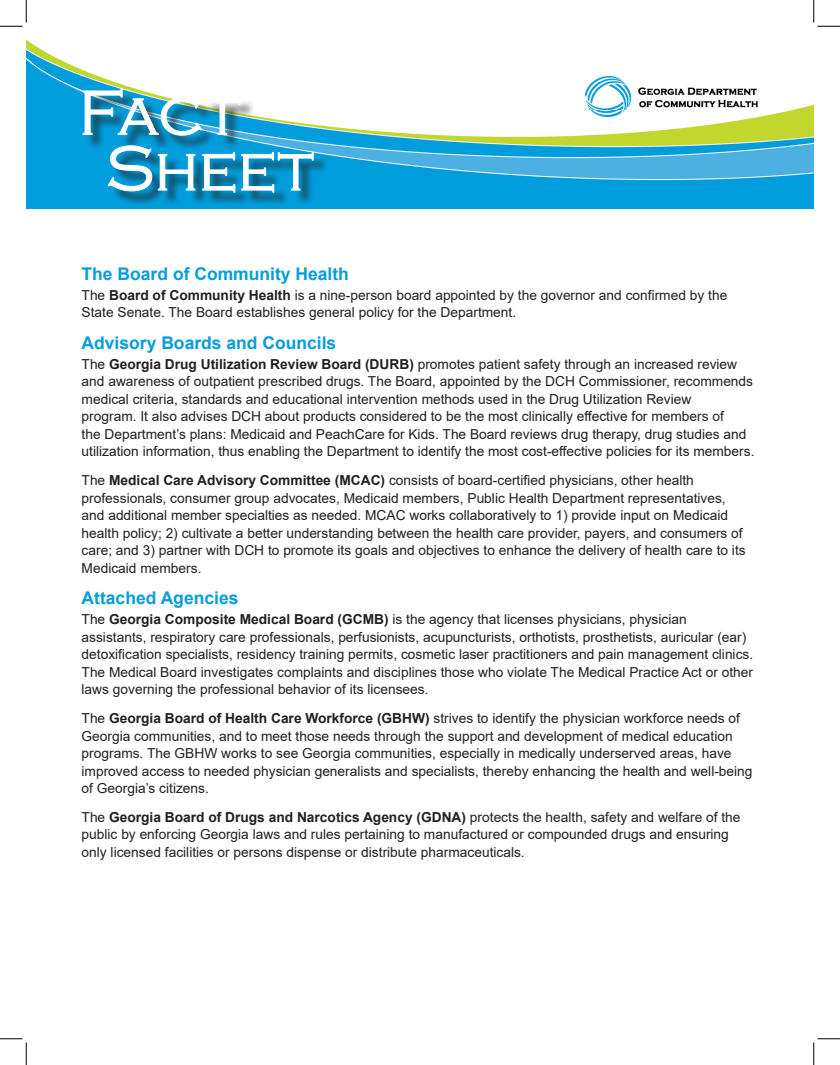
<style>
.page{position:relative;width:840px;height:1065px;background:#fff}
.page>*{position:absolute;margin:0;border:0;box-sizing:border-box;transform-origin:0 0}
.text{font:300 65.25px "Copperplate Gothic";color:#fff}
.Subhead{font:700 17.5px "Arial";color:#069ddc}
.text-2{font:13.75px/17.5px "Arial";color:#231f20}
.s1{font-weight:700}
</style>
<div class="page">
<img style="left:26px;top:39px;width:788px;height:169px">
<div style="left:85px;top:91px;width:170px;height:60px;background:#231f20;opacity:.75"></div>
<img style="left:83px;top:89px;width:157px;height:47px">
<div style="left:111px;top:147px;width:218px;height:60px;background:#231f20;opacity:.75"></div>
<svg style="left:108px;top:145px;width:44px;height:46px;background:#289ac8"></svg>
<svg style="left:158px;top:154px;width:37px;height:36px"></svg>
<svg style="left:202px;top:152px;width:33px;height:41px"></svg>
<svg style="left:241px;top:152px;width:73px;height:41px;background:#2697c5"></svg>
<img style="left:586px;top:77px;width:172px;height:39px">
<svg style="left:0;top:0;width:27px;height:27px"></svg>
<svg style="left:0;top:1039px;width:27px;height:26px"></svg>
<svg style="left:814px;top:0;width:26px;height:27px"></svg>
<svg style="left:814px;top:1039px;width:26px;height:26px"></svg>
<p class="text" style="left:78px;top:78px;width:164px">Fact</p>
<p class="text" style="left:106px;top:133px;width:210px">Sheet</p>
<p class="Subhead" style="left:82px;top:261px;width:269px">The Board of Community Health</p>
<p class="text-2" style="left:82px;top:286px;width:647px">The <span class="s1">Board of Community Health</span> is a nine-person board appointed by the governor and confirmed by the<br>State Senate. The Board establishes general policy for the Department.</p>
<p class="Subhead" style="left:82px;top:330px;width:256px">Advisory Boards and Councils</p>
<p class="text-2" style="left:82px;top:355px;width:674px">The <span class="s1">Georgia Drug Utilization Review Board (DURB)</span> promotes patient safety through an increased review and awareness of outpatient prescribed drugs. The Board, appointed by the DCH Commissioner, recommends medical criteria, standards and educational intervention methods used in the Drug Utilization Review<br>program. It also advises DCH about products considered to be the most clinically effective for members of<br>the Department’s plans: Medicaid and PeachCare for Kids. The Board reviews drug therapy, drug studies and utilization information, thus enabling the Department to identify the most cost-effective policies for its members.</p>
<p class="text-2" style="left:82px;top:472px;width:666px">The <span class="s1">Medical Care Advisory Committee (MCAC)</span> consists of board-certified physicians, other health professionals, consumer group advocates, Medicaid members, Public Health Department representatives, and additional member specialties as needed. MCAC works collaboratively to 1) provide input on Medicaid health policy; 2) cultivate a better understanding between the health care provider, payers, and consumers of care; and 3) partner with DCH to promote its goals and objectives to enhance the delivery of health care to its Medicaid members.</p>
<p class="Subhead" style="left:82px;top:586px;width:158px">Attached Agencies</p>
<p class="text-2" style="left:82px;top:611px;width:673px">The <span class="s1">Georgia Composite Medical Board (GCMB)</span> is the agency that licenses physicians, physician assistants, respiratory care professionals, perfusionists, acupuncturists, orthotists, prosthetists, auricular (ear) detoxification specialists, residency training permits, cosmetic laser practitioners and pain management clinics.<br>The Medical Board investigates complaints and disciplines those who violate The Medical Practice Act or other laws governing the professional behavior of its licensees.</p>
<p class="text-2" style="left:82px;top:709px;width:673px">The <span class="s1">Georgia Board of Health Care Workforce (GBHW)</span> strives to identify the physician workforce needs of Georgia communities, and to meet those needs through the support and development of medical education programs. The GBHW works to see Georgia communities, especially in medically underserved areas, have improved access to needed physician generalists and specialists, thereby enhancing the health and well-being of Georgia’s citizens.</p>
<p class="text-2" style="left:82px;top:808px;width:660px">The <span class="s1">Georgia Board of Drugs and Narcotics Agency (GDNA)</span> protects the health, safety and welfare of the public by enforcing Georgia laws and rules pertaining to manufactured or compounded drugs and ensuring only licensed facilities or persons dispense or distribute pharmaceuticals.</p>
</div>
